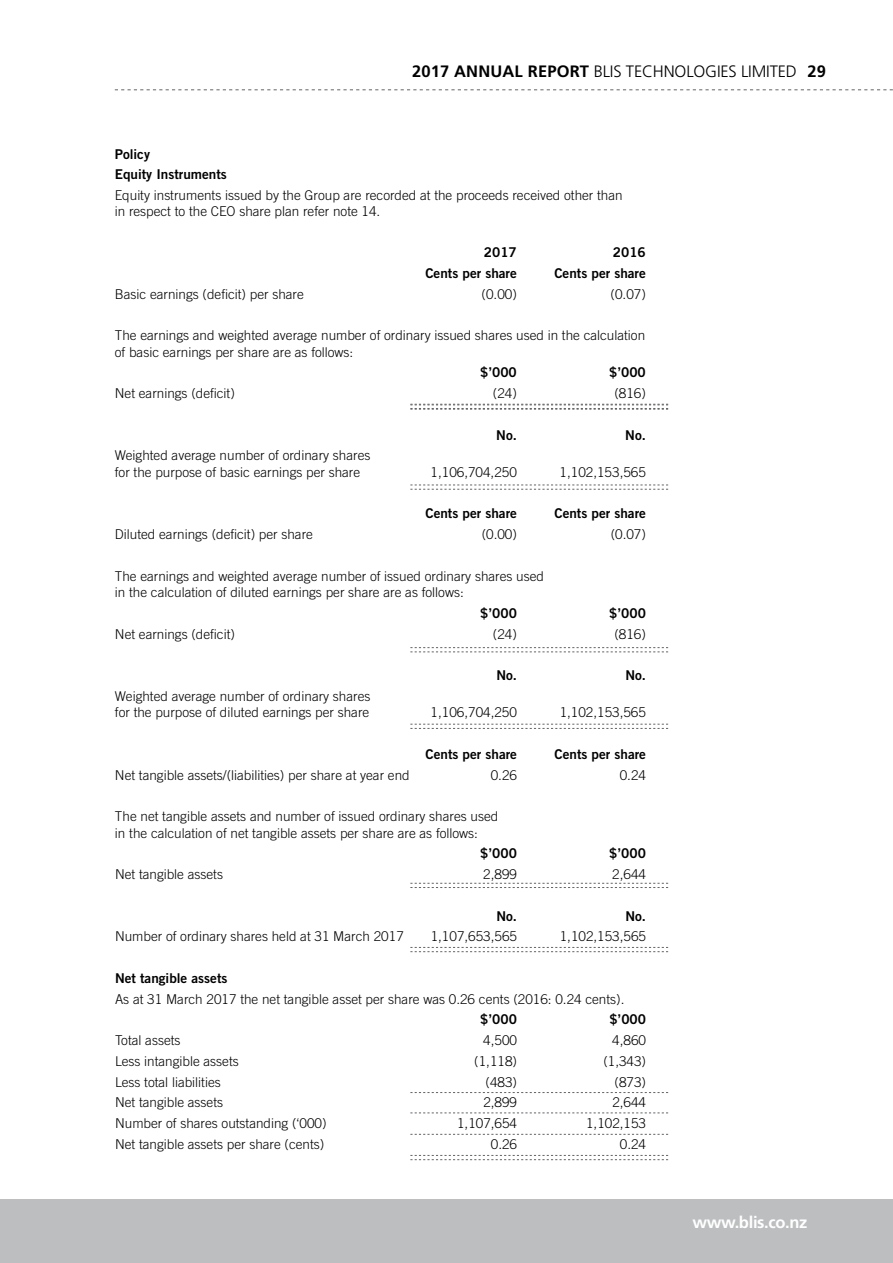
<style>
.page{position:relative;width:893px;height:1263px;background:#fff}
.page>*{position:absolute;margin:0;border:0;box-sizing:border-box;transform-origin:0 0}
.t1{font:300 16.5px "Frutiger";letter-spacing:-.01em;color:#000}
.t2{font:700 16.5px "Frutiger";letter-spacing:-.02em;color:#fff}
.t3{font:300 13.5px/16.5px "Trade Gothic";color:#000}
.t4{font:13.5px/20.4px "Trade Gothic Bold Two";color:#000}
.s1{font-weight:700}
</style>
<div class="page">
<svg style="left:115px;top:90px;width:778px;height:1px"></svg>
<div style="left:0;top:1199px;width:893px;height:64px;background:#bcbec0"></div>
<svg style="left:410px;top:404px;width:258px;height:6px"></svg>
<svg style="left:410px;top:485px;width:258px;height:5px"></svg>
<svg style="left:410px;top:647px;width:258px;height:6px"></svg>
<svg style="left:410px;top:724px;width:258px;height:5px"></svg>
<svg style="left:410px;top:883px;width:258px;height:5px"></svg>
<svg style="left:410px;top:947px;width:258px;height:5px"></svg>
<svg style="left:410px;top:1155px;width:258px;height:5px"></svg>
<svg style="left:410px;top:1092px;width:258px;height:1px"></svg>
<svg style="left:410px;top:1113px;width:258px;height:1px"></svg>
<svg style="left:410px;top:1134px;width:258px;height:1px"></svg>
<p class="t1" style="left:412px;top:62px;width:415px"><span class="s1">2017 ANNUAL REPORT</span> BLIS TECHNOLOGIES LIMITED <span class="s1">29</span></p>
<p class="t4" style="left:115px;top:144px;width:114px">Policy<br>Equity Instruments</p>
<p class="t3" style="left:115px;top:187px;width:509px">Equity instruments issued by the Group are recorded at the proceeds received other than in respect to the CEO share plan refer note 14.</p>
<p class="t4" style="left:484px;top:242px;width:34px">2017</p>
<p class="t4" style="left:613px;top:242px;width:34px">2016</p>
<p class="t4" style="left:425px;top:263px;width:93px">Cents per share</p>
<p class="t4" style="left:554px;top:263px;width:93px">Cents per share</p>
<p class="t3" style="left:115px;top:285px;width:190px">Basic earnings (deficit) per share</p>
<p class="t3" style="left:482px;top:285px;width:37px">(0.00)</p>
<p class="t3" style="left:611px;top:285px;width:37px">(0.07)</p>
<p class="t3" style="left:115px;top:327px;width:532px">The earnings and weighted average number of ordinary issued shares used in the calculation of basic earnings per share are as follows:</p>
<p class="t4" style="left:480px;top:362px;width:38px">$’000</p>
<p class="t4" style="left:609px;top:362px;width:38px">$’000</p>
<p class="t3" style="left:115px;top:385px;width:122px">Net earnings (deficit)</p>
<p class="t3" style="left:493px;top:385px;width:26px">(24)</p>
<p class="t3" style="left:614px;top:385px;width:33px">(816)</p>
<p class="t4" style="left:496px;top:424px;width:22px">No.</p>
<p class="t4" style="left:625px;top:424px;width:22px">No.</p>
<p class="t3" style="left:115px;top:447px;width:257px">Weighted average number of ordinary shares for the purpose of basic earnings per share</p>
<p class="t3" style="left:431px;top:464px;width:88px">1,106,704,250</p>
<p class="t3" style="left:560px;top:464px;width:88px">1,102,153,565</p>
<p class="t4" style="left:425px;top:503px;width:93px">Cents per share</p>
<p class="t4" style="left:554px;top:503px;width:93px">Cents per share</p>
<p class="t3" style="left:115px;top:526px;width:200px">Diluted earnings (deficit) per share</p>
<p class="t3" style="left:482px;top:526px;width:37px">(0.00)</p>
<p class="t3" style="left:611px;top:526px;width:37px">(0.07)</p>
<p class="t3" style="left:115px;top:567px;width:431px">The earnings and weighted average number of issued ordinary shares used in the calculation of diluted earnings per share are as follows:</p>
<p class="t4" style="left:480px;top:603px;width:38px">$’000</p>
<p class="t4" style="left:609px;top:603px;width:38px">$’000</p>
<p class="t3" style="left:115px;top:625px;width:122px">Net earnings (deficit)</p>
<p class="t3" style="left:493px;top:625px;width:26px">(24)</p>
<p class="t3" style="left:614px;top:625px;width:33px">(816)</p>
<p class="t4" style="left:496px;top:665px;width:22px">No.</p>
<p class="t4" style="left:625px;top:665px;width:22px">No.</p>
<p class="t3" style="left:115px;top:688px;width:257px">Weighted average number of ordinary shares for the purpose of diluted earnings per share</p>
<p class="t3" style="left:431px;top:704px;width:88px">1,106,704,250</p>
<p class="t3" style="left:560px;top:704px;width:88px">1,102,153,565</p>
<p class="t4" style="left:425px;top:744px;width:93px">Cents per share</p>
<p class="t4" style="left:554px;top:744px;width:93px">Cents per share</p>
<p class="t3" style="left:115px;top:766px;width:296px">Net tangible assets/(liabilities) per share at year end</p>
<p class="t3" style="left:491px;top:766px;width:28px">0.26</p>
<p class="t3" style="left:620px;top:766px;width:28px">0.24</p>
<p class="t3" style="left:115px;top:808px;width:385px">The net tangible assets and number of issued ordinary shares used in the calculation of net tangible assets per share are as follows:</p>
<p class="t4" style="left:480px;top:843px;width:38px">$’000</p>
<p class="t4" style="left:609px;top:843px;width:38px">$’000</p>
<p class="t3" style="left:115px;top:866px;width:109px">Net tangible assets</p>
<p class="t3" style="left:483px;top:866px;width:35px">2,899</p>
<p class="t3" style="left:612px;top:866px;width:35px">2,644</p>
<p class="t4" style="left:496px;top:905px;width:22px">No.</p>
<p class="t4" style="left:625px;top:905px;width:22px">No.</p>
<p class="t3" style="left:115px;top:928px;width:290px">Number of ordinary shares held at 31 March 2017</p>
<p class="t3" style="left:431px;top:928px;width:88px">1,107,653,565</p>
<p class="t3" style="left:560px;top:928px;width:88px">1,102,153,565</p>
<p class="t4" style="left:115px;top:968px;width:114px">Net tangible assets</p>
<p class="t3" style="left:115px;top:990px;width:511px">As at 31 March 2017 the net tangible asset per share was 0.26 cents (2016: 0.24 cents).</p>
<p class="t4" style="left:480px;top:1009px;width:38px">$’000</p>
<p class="t4" style="left:609px;top:1009px;width:38px">$’000</p>
<p class="t3" style="left:115px;top:1032px;width:67px">Total assets</p>
<p class="t3" style="left:483px;top:1032px;width:35px">4,500</p>
<p class="t3" style="left:612px;top:1032px;width:35px">4,860</p>
<p class="t3" style="left:115px;top:1053px;width:125px">Less intangible assets</p>
<p class="t3" style="left:474px;top:1053px;width:44px">(1,118)</p>
<p class="t3" style="left:603px;top:1053px;width:44px">(1,343)</p>
<p class="t3" style="left:115px;top:1073px;width:107px">Less total liabilities</p>
<p class="t3" style="left:486px;top:1073px;width:33px">(483)</p>
<p class="t3" style="left:615px;top:1073px;width:33px">(873)</p>
<p class="t3" style="left:115px;top:1094px;width:110px">Net tangible assets</p>
<p class="t3" style="left:483px;top:1094px;width:35px">2,899</p>
<p class="t3" style="left:612px;top:1094px;width:35px">2,644</p>
<p class="t3" style="left:115px;top:1115px;width:213px">Number of shares outstanding (‘000)</p>
<p class="t3" style="left:457px;top:1115px;width:62px">1,107,654</p>
<p class="t3" style="left:586px;top:1115px;width:62px">1,102,153</p>
<p class="t3" style="left:115px;top:1136px;width:211px">Net tangible assets per share (cents)</p>
<p class="t3" style="left:491px;top:1136px;width:28px">0.26</p>
<p class="t3" style="left:620px;top:1136px;width:28px">0.24</p>
<p class="t2" style="left:693px;top:1212px;width:116px">www.blis.co.nz</p>
</div>
